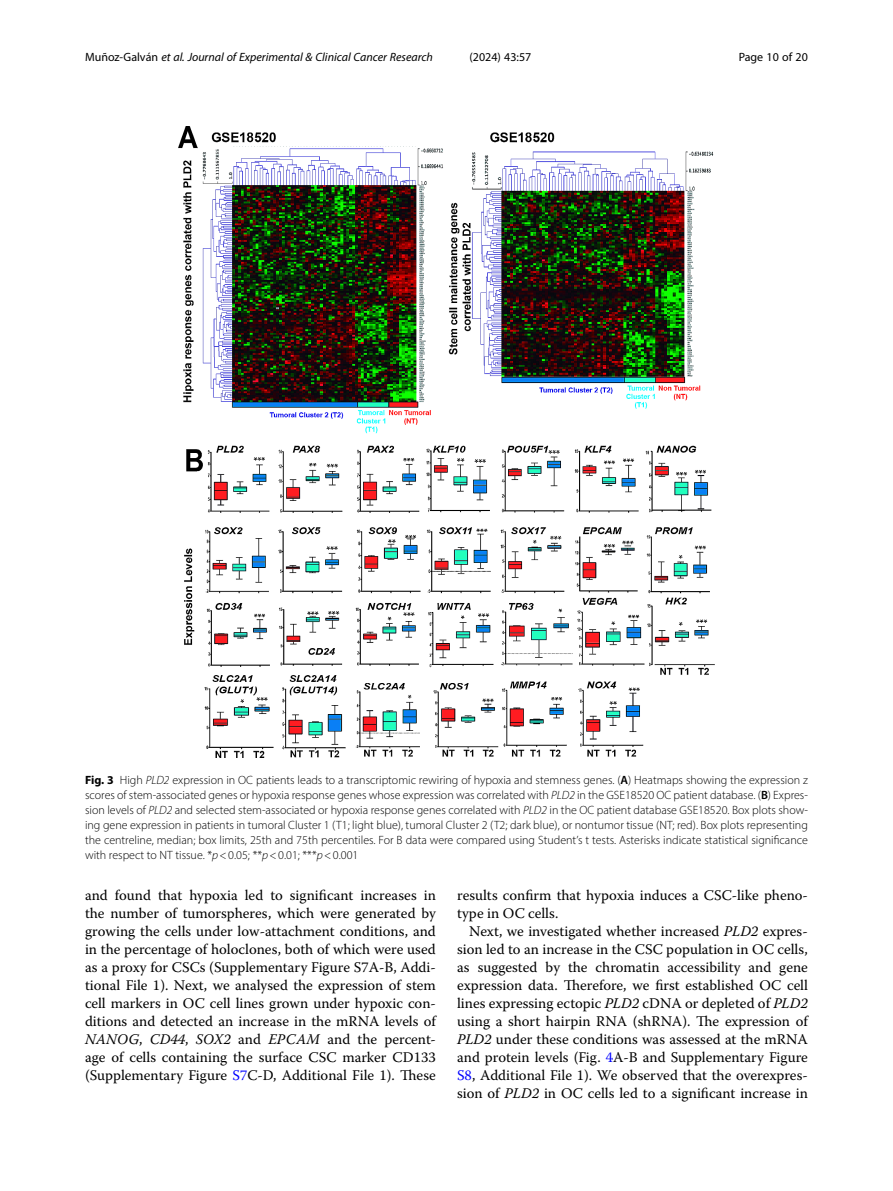
<style>
.page{position:relative;width:893px;height:1191px;background:#fff}
.page>*{position:absolute;margin:0;border:0;box-sizing:border-box;transform-origin:0 0}
.Body_Text{font:14.7px/18px "Warnock Pro";color:#000;text-align:justify}
.Body_Text_Indent{font:14.7px/18px "Warnock Pro";color:#000;text-align:justify}
.Figure_Caption{font:300 12px/15px "Myriad Pro";color:#000;text-align:justify}
.t1{font:italic 12px "Myriad Pro";color:#000}
.t2{font:12px "Myriad Pro";color:#000}
.s1{font-style:normal}
.s2{font-weight:700}
.s3{font-style:italic}
.s4{font-weight:600}
.s5{color:#00f}
</style>
<div class="page">
<img style="left:178px;top:126px;width:536px;height:631px">
<p class="t1" style="left:85px;top:50px;width:349px"><span class="s1">Muñoz-Galván</span> et al. Journal of Experimental &amp; Clinical Cancer Research</p>
<p class="t2" style="left:469px;top:50px;width:63px">(2024) 43:57</p>
<p class="t2" style="left:739px;top:50px;width:71px">Page 10 of 20</p>
<p class="Figure_Caption" style="left:85px;top:772px;width:724px"><span class="s2">Fig. 3</span> High <span class="s3">PLD2</span> expression in OC patients leads to a transcriptomic rewiring of hypoxia and stemness genes. (<span class="s4">A</span>) Heatmaps showing the expression z scores of stem-associated genes or hypoxia response genes whose expression was correlated with <span class="s3">PLD2</span> in the GSE18520 OC patient database. (<span class="s4">B</span>) Expres&shy;sion levels of <span class="s3">PLD2</span> and selected stem-associated or hypoxia response genes correlated with <span class="s3">PLD2</span> in the OC patient database GSE18520. Box plots show&shy;ing gene expression in patients in tumoral Cluster 1 (T1; light blue), tumoral Cluster 2 (T2; dark blue), or nontumor tissue (NT; red). Box plots representing the centreline, median; box limits, 25th and 75th percentiles. For B data were compared using Student’s t tests. Asterisks indicate statistical significance with respect to NT tissue. *<span class="s3">p</span>&lt;0.05; **<span class="s3">p</span>&lt;0.01; ***<span class="s3">p</span>&lt;0.001</p>
<p class="Body_Text" style="left:85px;top:886px;width:352px">and found that hypoxia led to significant increases in the number of tumorspheres, which were generated by growing the cells under low-attachment conditions, and in the percentage of holoclones, both of which were used as a proxy for CSCs (Supplementary Figure S7A-B, Addi&shy;tional File 1). Next, we analysed the expression of stem cell markers in OC cell lines grown under hypoxic con&shy;ditions and detected an increase in the mRNA levels of <span class="s3">NANOG</span>, <span class="s3">CD44</span>, <span class="s3">SOX2</span> and <span class="s3">EPCAM</span> and the percent&shy;age of cells containing the surface CSC marker CD133 (Supplementary Figure <span class="s5">S7</span>C-D, Additional File 1). These</p>
<p class="Body_Text" style="left:457px;top:886px;width:352px">results confirm that hypoxia induces a CSC-like pheno&shy;type in OC cells.</p>
<p class="Body_Text_Indent" style="left:457px;top:922px;width:352px;text-indent:12px">Next, we investigated whether increased <span class="s3">PLD2</span> expres&shy;sion led to an increase in the CSC population in OC cells, as suggested by the chromatin accessibility and gene expression data. Therefore, we first established OC cell lines expressing ectopic <span class="s3">PLD2</span> cDNA or depleted of <span class="s3">PLD2 </span>using a short hairpin RNA (shRNA). The expression of <span class="s3">PLD2</span> under these conditions was assessed at the mRNA and protein levels (Fig. <span class="s5">4</span>A-B and Supplementary Figure <span class="s5">S8</span>, Additional File 1). We observed that the overexpres&shy;sion of <span class="s3">PLD2</span> in OC cells led to a significant increase in</p>
</div>
